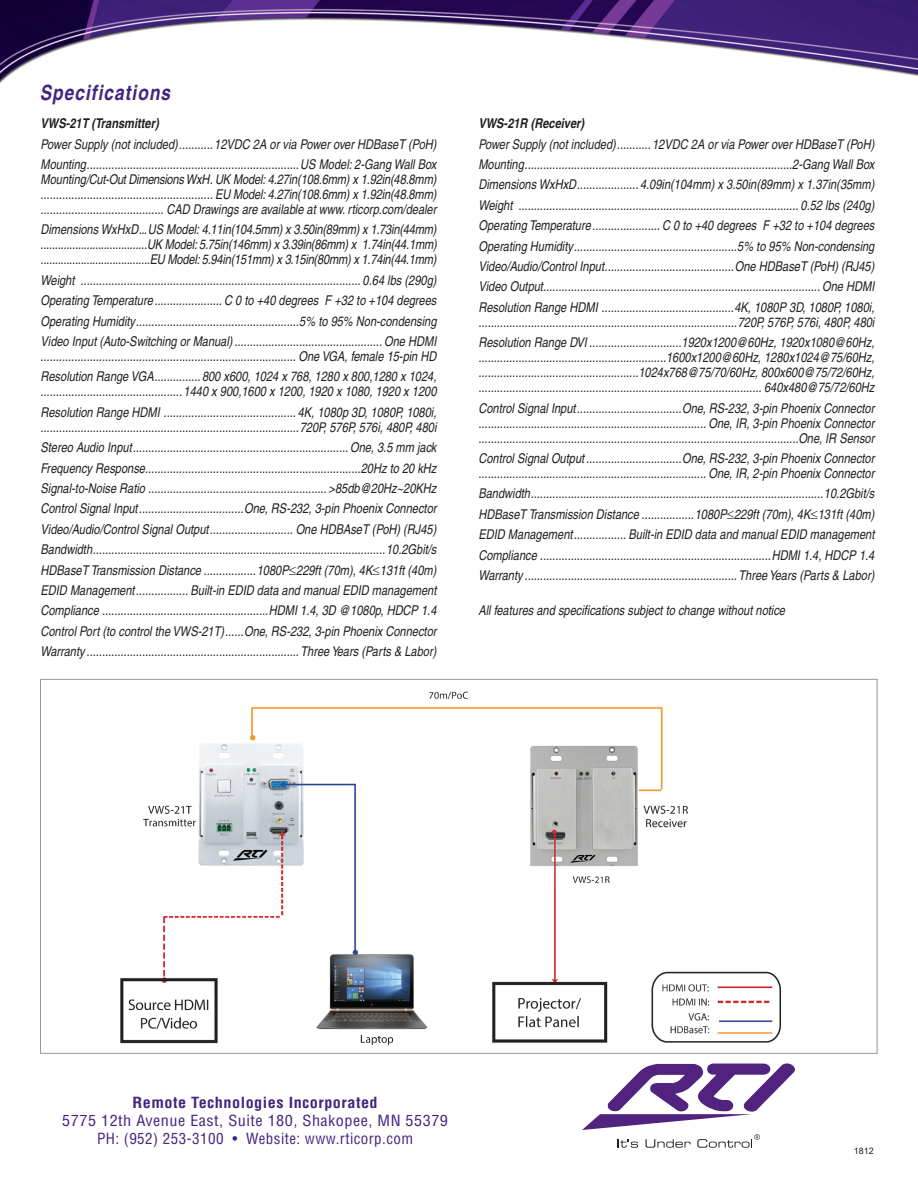
<style>
.page{position:relative;width:918px;height:1188px;background:#fff}
.page>*{position:absolute;margin:0;border:0;box-sizing:border-box;transform-origin:0 0}
.t1{font:italic 700 condensed 21px "Helvetica";letter-spacing:.05em;color:#432480}
.t2{font:condensed 15px "Helvetica";letter-spacing:.03em;color:#432480;scale:1.08 1}
.t3{font:condensed 15px "Helvetica";letter-spacing:.03em;color:#432480}
.t4{font:700 condensed 15px "Helvetica";letter-spacing:.03em;color:#432480;scale:1.08 1}
.t5{font:italic condensed 13.5px/15px "Helvetica";color:#231f20}
.t6{font:italic 700 condensed 13.5px "Helvetica";color:#231f20}
.t7{font:9px "Arial";color:#231f20}
</style>
<div class="page">
<img style="left:0;top:0;width:918px;height:84px">
<svg style="left:582px;top:1064px;width:213px;height:84px"></svg>
<img style="left:120px;top:691px;width:662px;height:355px">
<p class="t1" style="left:40px;top:79px;width:132px">Specifications</p>
<p class="t6" style="left:40px;top:115px;width:120px">VWS-21T (Transmitter)</p>
<p class="t5" style="left:40px;top:136px;width:398px">Power Supply (not included)...........12VDC 2A or via Power over HDBaseT (PoH)</p>
<p class="t5" style="left:40px;top:157px;width:398px;text-align:justify">Mounting.....................................................................US Model: 2-Gang Wall Box Mounting/Cut-Out Dimensions WxH. UK Model: 4.27in(108.6mm) x 1.92in(48.8mm) ........................................................ EU Model: 4.27in(108.6mm) x 1.92in(48.8mm) ........................................ CAD Drawings are available at www. rticorp.com/dealer</p>
<p class="t5" style="left:40px;top:222px;width:398px;text-align:justify">Dimensions WxHxD...US Model: 4.11in(104.5mm) x 3.50in(89mm) x 1.73in(44mm) .....................................UK Model: 5.75in(146mm) x 3.39in(86mm) x 1.74in(44.1mm) ......................................EU Model: 5.94in(151mm) x 3.15in(80mm) x 1.74in(44.1mm)</p>
<p class="t5" style="left:40px;top:273px;width:397px">Weight ........................................................................................... 0.64 lbs (290g)</p>
<p class="t5" style="left:40px;top:293px;width:398px">Operating Temperature...................... C 0 to +40 degrees F +32 to +104 degrees</p>
<p class="t5" style="left:40px;top:313px;width:398px">Operating Humidity.....................................................5% to 95% Non-condensing</p>
<p class="t5" style="left:40px;top:334px;width:398px">Video Input (Auto-Switching or Manual)................................................ One HDMI ................................................................................... One VGA, female 15-pin HD</p>
<p class="t5" style="left:40px;top:369px;width:398px">Resolution Range VGA...............800 x600, 1024 x 768, 1280 x 800,1280 x 1024, ..............................................1440 x 900,1600 x 1200, 1920 x 1080, 1920 x 1200</p>
<p class="t5" style="left:40px;top:405px;width:398px">Resolution Range HDMI ........................................... 4K, 1080p 3D, 1080P, 1080i, ....................................................................................720P, 576P, 576i, 480P, 480i</p>
<p class="t5" style="left:40px;top:440px;width:398px">Stereo Audio Input......................................................................One, 3.5 mm jack</p>
<p class="t5" style="left:40px;top:460px;width:398px">Frequency Response......................................................................20Hz to 20 kHz</p>
<p class="t5" style="left:40px;top:481px;width:398px">Signal-to-Noise Ratio .......................................................... &gt;85db@20Hz~20KHz</p>
<p class="t5" style="left:40px;top:501px;width:397px">Control Signal Input..................................One, RS-232, 3-pin Phoenix Connector</p>
<p class="t5" style="left:40px;top:522px;width:398px">Video/Audio/Control Signal Output........................... One HDBAseT (PoH) (RJ45)</p>
<p class="t5" style="left:40px;top:542px;width:398px">Bandwidth...............................................................................................10.2Gbit/s</p>
<p class="t5" style="left:40px;top:562px;width:398px">HDBaseT Transmission Distance .................1080P≤229ft (70m), 4K≤131ft (40m)</p>
<p class="t5" style="left:40px;top:583px;width:398px">EDID Management................. Built-in EDID data and manual EDID management</p>
<p class="t5" style="left:40px;top:603px;width:398px">Compliance ......................................................HDMI 1.4, 3D @1080p, HDCP 1.4</p>
<p class="t5" style="left:40px;top:624px;width:397px">Control Port (to control the VWS-21T)......One, RS-232, 3-pin Phoenix Connector</p>
<p class="t5" style="left:40px;top:644px;width:397px">Warranty .....................................................................Three Years (Parts &amp; Labor)</p>
<p class="t6" style="left:478px;top:115px;width:107px">VWS-21R (Receiver)</p>
<p class="t5" style="left:478px;top:136px;width:398px">Power Supply (not included)...........12VDC 2A or via Power over HDBaseT (PoH)</p>
<p class="t5" style="left:478px;top:157px;width:398px">Mounting.......................................................................................2-Gang Wall Box</p>
<p class="t5" style="left:478px;top:177px;width:397px">Dimensions WxHxD.................... 4.09in(104mm) x 3.50in(89mm) x 1.37in(35mm)</p>
<p class="t5" style="left:478px;top:198px;width:397px">Weight ........................................................................................... 0.52 lbs (240g)</p>
<p class="t5" style="left:478px;top:218px;width:398px">Operating Temperature...................... C 0 to +40 degrees F +32 to +104 degrees</p>
<p class="t5" style="left:478px;top:238px;width:398px">Operating Humidity.....................................................5% to 95% Non-condensing</p>
<p class="t5" style="left:478px;top:259px;width:398px">Video/Audio/Control Input..........................................One HDBaseT (PoH) (RJ45)</p>
<p class="t5" style="left:478px;top:279px;width:398px">Video Output..........................................................................................One HDMI</p>
<p class="t5" style="left:478px;top:300px;width:398px">Resolution Range HDMI ...........................................4K, 1080P 3D, 1080P, 1080i, ....................................................................................720P, 576P, 576i, 480P, 480i</p>
<p class="t5" style="left:478px;top:335px;width:398px;text-align:justify">Resolution Range DVI ..............................1920x1200@60Hz, 1920x1080@60Hz, .............................................................1600x1200@60Hz, 1280x1024@75/60Hz, ....................................................1024x768@75/70/60Hz, 800x600@75/72/60Hz, ............................................................................................ 640x480@75/72/60Hz</p>
<p class="t5" style="left:478px;top:400px;width:397px;text-align:justify">Control Signal Input..................................One, RS-232, 3-pin Phoenix Connector .......................................................................... One, IR, 3-pin Phoenix Connector ........................................................................................................One, IR Sensor</p>
<p class="t5" style="left:478px;top:451px;width:397px">Control Signal Output ...............................One, RS-232, 3-pin Phoenix Connector .......................................................................... One, IR, 2-pin Phoenix Connector</p>
<p class="t5" style="left:478px;top:486px;width:398px">Bandwidth...............................................................................................10.2Gbit/s</p>
<p class="t5" style="left:478px;top:507px;width:398px">HDBaseT Transmission Distance .................1080P≤229ft (70m), 4K≤131ft (40m)</p>
<p class="t5" style="left:478px;top:527px;width:398px">EDID Management................. Built-in EDID data and manual EDID management</p>
<p class="t5" style="left:478px;top:547px;width:398px">Compliance ...........................................................................HDMI 1.4, HDCP 1.4</p>
<p class="t5" style="left:478px;top:568px;width:397px">Warranty .....................................................................Three Years (Parts &amp; Labor)</p>
<p class="t5" style="left:478px;top:603px;width:308px">All features and specifications subject to change without notice</p>
<p class="t4" style="left:133px;top:1093px;width:228px">Remote Technologies Incorporated</p>
<p class="t2" style="left:62px;top:1111px;width:359px">5775 12th Avenue East, Suite 180, Shakopee, MN 55379</p>
<p class="t3" style="left:97px;top:1129px;width:318px">PH: (952) 253-3100 • Website: www.rticorp.com</p>
<p class="t7" style="left:854px;top:1145px;width:22px">1812</p>
</div>
